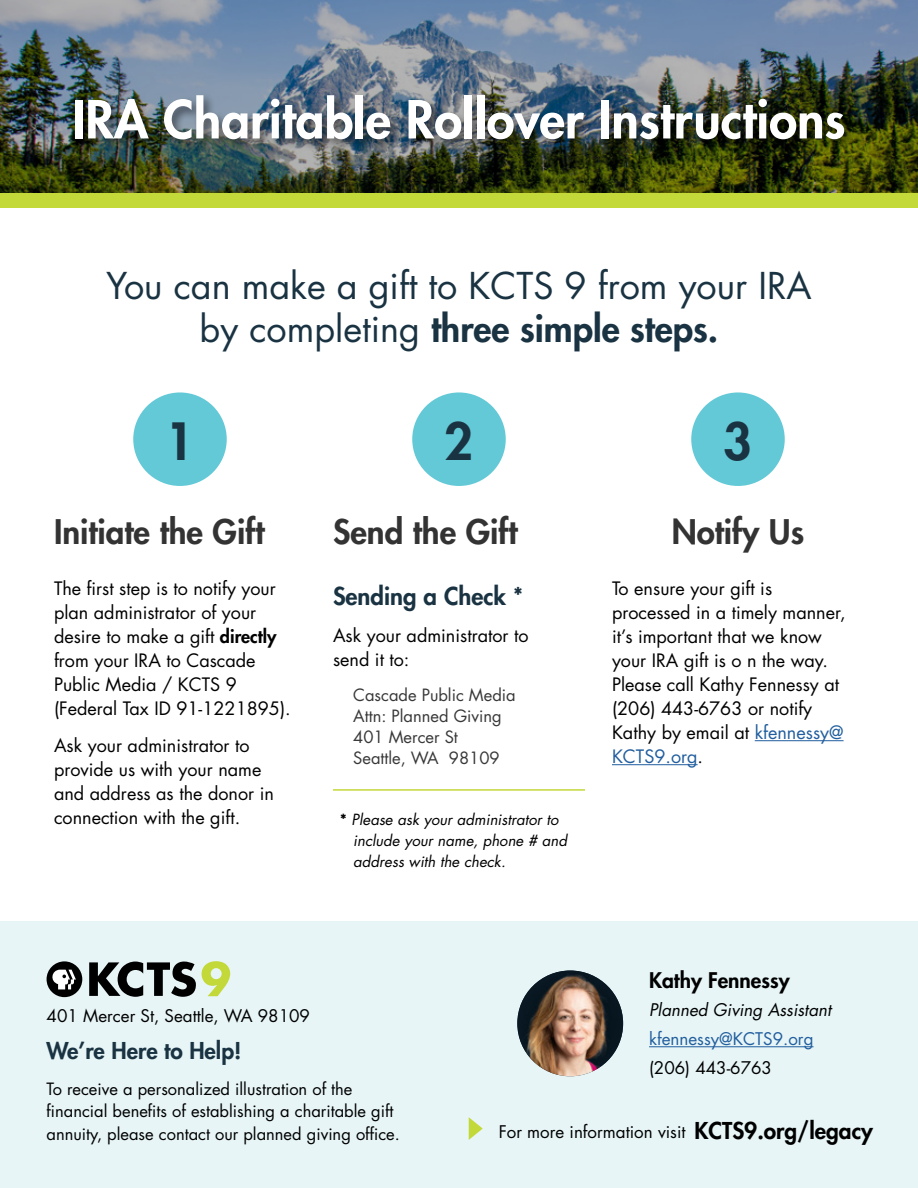
<style>
.page{position:relative;width:918px;height:1188px;background:#fff}
.page>*{position:absolute;margin:0;border:0;box-sizing:border-box;transform-origin:0 0}
.t1{font:800 51px "Futura Std";color:#fff}
.t2{font:800 49.95px "Futura Std";color:#1a3342}
.p_large{font:36px/43.2px "Futura Std";color:#1a3342;text-align:center}
.Steps{font:800 33px "Futura Std";color:#333334}
.t3{font:800 24px "Futura Std";color:#1a3342}
.t4{font:800 22.65px "Futura Std";color:#1a3342}
.t5{font:800 21px "Futura Std";color:#000}
.t6{font:18px/24px "Futura Std";color:#000}
.t7{font:16.95px "Futura Std";color:#000}
.t8{font:italic 16.95px/28.7px "Futura Std";color:#000}
.t9{font:16.5px/22.5px "Futura Std";color:#000}
.Address{font:16.5px/21px "Futura Std";color:#383839}
.t10{font:italic 15px/21px "Futura Std";color:#000}
.s1{font-weight:800}
.s2{font-weight:700;font-style:normal}
.s3{color:#215e9e}
.s4{font-style:normal;color:#215e9e}
.s5{font-style:normal}
.s6{font-weight:800;font-size:22.65px}
</style>
<div class="page">
<img style="left:0;top:0;width:918px;height:193px">
<div style="left:72px;top:92px;width:785px;height:60px;background:#000;opacity:.5"></div>
<hr style="left:755px;top:740px;width:89px;height:1px;background:#215e9e">
<hr style="left:612px;top:764px;width:86px;height:1px;background:#215e9e">
<div style="left:133px;top:392px;width:94px;height:94px;background:#63c9d7;border-radius:50%"></div>
<div style="left:412px;top:392px;width:94px;height:94px;background:#63c9d7;border-radius:50%"></div>
<div style="left:691px;top:392px;width:94px;height:94px;background:#63c9d7;border-radius:50%"></div>
<div style="left:0;top:193px;width:918px;height:15px;background:#c3d839"></div>
<hr style="left:333px;top:789px;width:252px;height:2px;background:#c3d839">
<div style="left:0;top:921px;width:918px;height:267px;background:#e7f5f6"></div>
<svg style="left:89px;top:962px;width:107px;height:35px"></svg>
<div style="left:47px;top:961px;width:35px;height:36px;background:#000;border-radius:50%"></div>
<svg style="left:52px;top:970px;width:24px;height:19px"></svg>
<svg style="left:202px;top:961px;width:28px;height:35px"></svg>
<hr style="left:649px;top:1046px;width:165px;height:1px;background:#215e9e">
<svg style="left:469px;top:1117px;width:14px;height:23px"></svg>
<img style="left:517px;top:971px;width:106px;height:105px;border-radius:53px">
<p class="t1" style="left:72px;top:87px;width:775px">IRA Charitable Rollover Instructions</p>
<p class="p_large" style="left:106px;top:264px;width:707px">You can make a gift to KCTS 9 from your IRA by completing <span class="s1">three simple steps.</span></p>
<p class="t2" style="left:165px;top:410px;width:30px">1</p>
<p class="t2" style="left:444px;top:410px;width:30px">2</p>
<p class="t2" style="left:723px;top:410px;width:30px">3</p>
<p class="Steps" style="left:54px;top:511px;width:212px">Initiate the Gift</p>
<p class="t6" style="left:54px;top:576px;width:238px">The first step is to notify your plan administrator of your desire to make a gift <span class="s1">directly </span>from your IRA to Cascade<br>Public Media / KCTS 9 (Federal Tax ID 91-1221895).</p>
<p class="t6" style="left:54px;top:734px;width:221px">Ask your administrator to provide us with your name and address as the donor in connection with the gift.</p>
<p class="Steps" style="left:333px;top:511px;width:186px">Send the Gift</p>
<p class="t3" style="left:333px;top:581px;width:192px">Sending a Check *</p>
<p class="t6" style="left:333px;top:624px;width:197px">Ask your administrator to send it to:</p>
<p class="Address" style="left:353px;top:684px;width:164px">Cascade Public Media<br>Attn: Planned Giving<br>401 Mercer St<br>Seattle, WA 98109</p>
<p class="t10" style="left:353px;top:809px;width:215px;text-indent:-14px"><span class="s2">*</span> Please ask your administrator to include your name, phone # and address with the check.</p>
<p class="Steps" style="left:672px;top:511px;width:134px">Notify Us</p>
<p class="t6" style="left:612px;top:576px;width:235px">To ensure your gift is processed in a timely manner, it’s important that we know your IRA gift is o n the way.<br>Please call Kathy Fennessy at (206) 443-6763 or notify<br>Kathy by email at <span class="s3">kfennessy@<br>KCTS9.org</span>.</p>
<p class="t7" style="left:47px;top:1005px;width:265px">401 Mercer St, Seattle, WA 98109</p>
<p class="t4" style="left:47px;top:1037px;width:196px">We’re Here to Help!</p>
<p class="t9" style="left:47px;top:1077px;width:355px">To receive a personalized illustration of the financial benefits of establishing a charitable gift annuity, please contact our planned giving office.</p>
<p class="t5" style="left:649px;top:967px;width:142px">Kathy Fennessy</p>
<p class="t8" style="left:649px;top:996px;width:184px">Planned Giving Assistant <span class="s4">kfennessy@KCTS9.org </span><span class="s5">(206) 443-6763</span></p>
<p class="t7" style="left:499px;top:1121px;width:376px">For more information visit <span class="s6">KCTS9.org/legacy</span></p>
</div>
